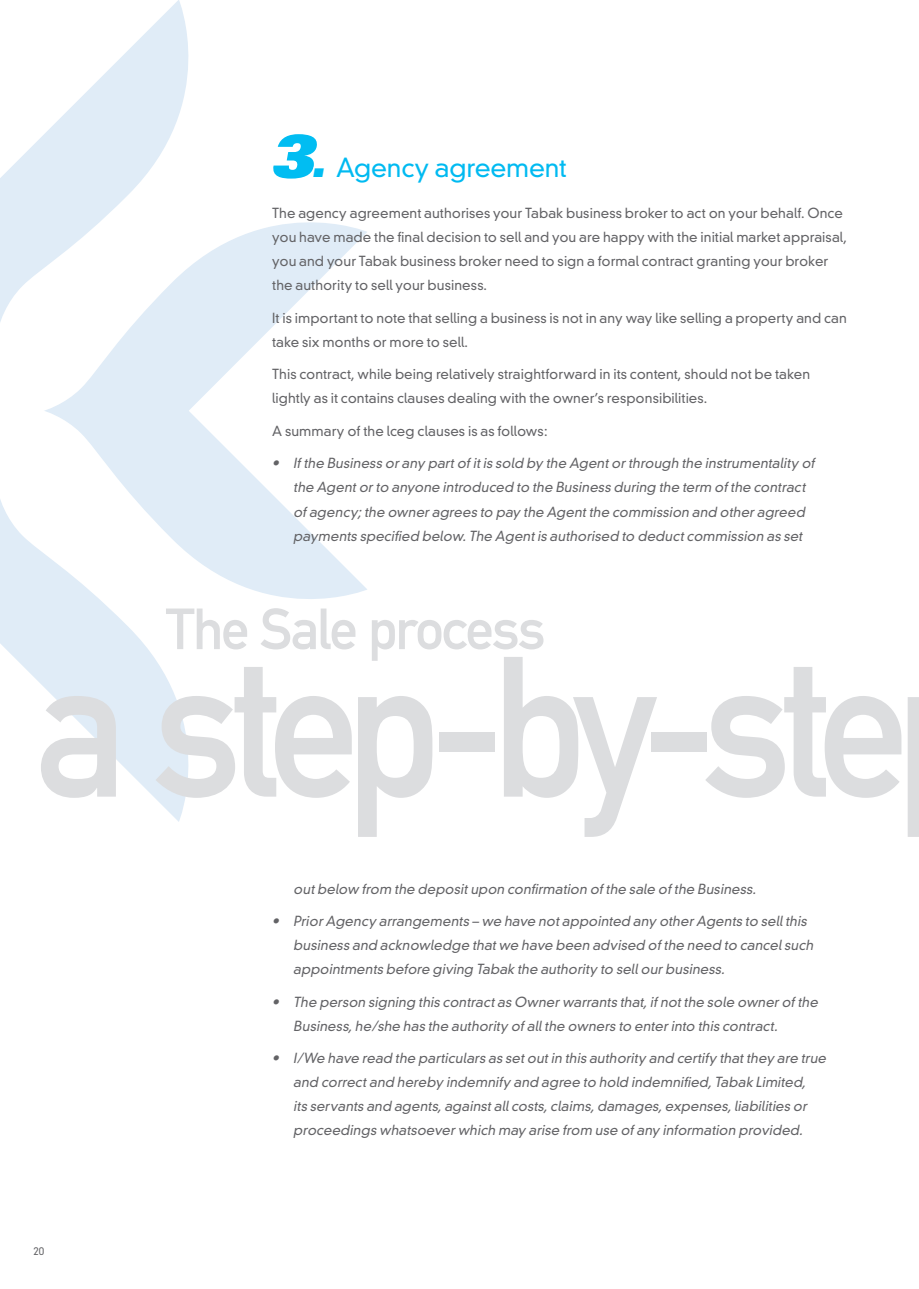
<style>
.page{position:relative;width:919px;height:1289px;background:#fff}
.page>*{position:absolute;margin:0;border:0;box-sizing:border-box;transform-origin:0 0}
.t1{font:196.2px "DIN Mittelschrift";letter-spacing:-.07em;color:#dcdddf;scale:.94 1}
.t2{font:italic 800 61.5px "Folio";color:#01bdf2}
.t3{font:57px "DIN Mittelschrift";letter-spacing:-.035em;color:#dcdddf}
.t4{font:300 25.5px "DIN Neuzeit Grotesk";letter-spacing:-.01em;color:#00baf1}
.t5{font:italic 300 13.5px/24px "DIN Neuzeit Grotesk";color:#636366}
.t6{font:300 13.5px/24px "DIN Neuzeit Grotesk";letter-spacing:.005em;color:#636366}
.t7{font:300 10.5px "DIN Neuzeit Grotesk";color:#636366}
.s1{font-size:37.5px}
</style>
<div class="page">
<svg style="left:0;top:499px;width:189px;height:323px;fill:#e0ecf7"></svg>
<svg style="left:44px;top:222px;width:323px;height:409px"></svg>
<svg style="left:0;top:0;width:221px;height:323px"></svg>
<h2 class="t2" style="left:270px;top:121px;width:64px">3<span class="s1">.</span></h2>
<h3 class="t4" style="left:336px;top:153px;width:232px">Agency agreement</h3>
<p class="t6" style="left:272px;top:201px;width:576px">The agency agreement authorises your Tabak business broker to act on your behalf. Once you have made the final decision to sell and you are happy with the initial market appraisal, you and your Tabak business broker need to sign a formal contract granting your broker the authority to sell your business.</p>
<p class="t6" style="left:272px;top:306px;width:576px">It is important to note that selling a business is not in any way like selling a property and can take six months or more to sell.</p>
<p class="t6" style="left:272px;top:362px;width:539px">This contract, while being relatively straightforward in its content, should not be taken lightly as it contains clauses dealing with the owner’s responsibilities.</p>
<p class="t6" style="left:272px;top:419px;width:277px">A summary of the lceg clauses is as follows:</p>
<p class="t5" style="left:293px;top:451px;width:525px;text-indent:-21px">• If the Business or any part of it is sold by the Agent or through the instrumentality of the Agentorto anyone introduced to the Business during the term ofthe contract ofagency;the owneragrees to pay the Agentthe commission and otheragreed payments specified below.The Agentis authorised to deductcommission as set</p>
<h3 class="t3" style="left:166px;top:595px;width:381px">The Sale process</h3>
<h1 class="t1" style="left:36px;top:612px;width:929px">a step-by-ste</h1>
<p class="t7" style="left:33px;top:1244px;width:12px">20</p>
<p class="t5" style="left:293px;top:876px;width:467px">outbelow from the depositupon confirmation ofthe sale ofthe Business.</p>
<p class="t5" style="left:293px;top:909px;width:524px;text-indent:-21px">• Prior Agency arrangements – we have not appointed any other Agents to sell this business and acknowledge thatwe have been advised ofthe need to cancelsuch appointments before giving Tabak the authority to sellourbusiness.</p>
<p class="t5" style="left:293px;top:989px;width:529px;text-indent:-21px">• The person signing this contract as Owner warrants that, if not the sole owner of the<br>Business,he/she has the authority ofallthe owners to enterinto this contract.</p>
<p class="t5" style="left:272px;top:1046px;width:558px;text-align:center">• I/We have read the particulars as set out in this authority and certify that they are true and correctand hereby indemnify and agree to hold indemnified,Tabak Limited,<br>its servants and agents,againstallcosts,claims,damages,expenses,liabilities or proceedings whatsoeverwhich may arise from use ofany information provided.</p>
</div>
